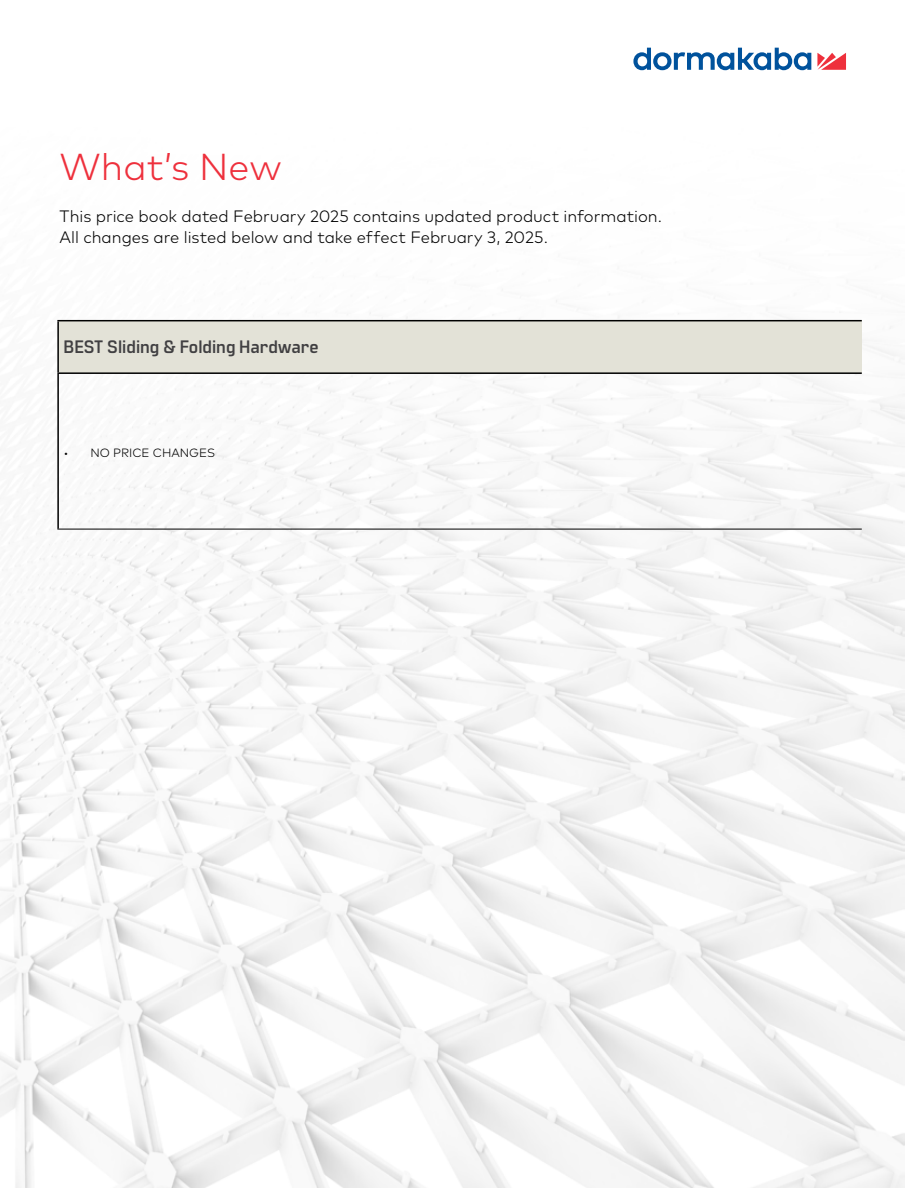
<style>
.page{position:relative;width:918px;height:1188px;background:#fff}
.page>*{position:absolute;margin:0;border:0;box-sizing:border-box;transform-origin:0 0}
.t1{font:300 37.5px "Mark Pro";color:#ee303c}
.t2{font:700 18px "Manifold CF";color:#414042}
.t3{font:300 16.5px/21px "Mark Pro";color:#000}
.t4{font:300 12px "Mark Pro";color:#000}
</style>
<div class="page">
<img style="left:0;top:289px;width:904px;height:899px">
<svg style="left:817px;top:53px;width:29px;height:17px"></svg>
<svg style="left:633px;top:48px;width:178px;height:22px"></svg>
<div style="left:58px;top:321px;width:804px;height:52px;background:#e3e2d7"></div>
<hr style="left:57px;top:374px;width:2px;height:155px;background:#000">
<hr style="left:57px;top:529px;width:805px;height:1px;background:#000">
<hr style="left:57px;top:372px;width:805px;height:2px;background:#000">
<hr style="left:57px;top:320px;width:805px;height:1px;background:#000">
<hr style="left:57px;top:321px;width:2px;height:51px;background:#000">
<h1 class="t1" style="left:60px;top:139px;width:224px">What’s New</h1>
<p class="t3" style="left:60px;top:205px;width:604px">This price book dated February 2025 contains updated product information.<br>All changes are listed below and take effect February 3, 2025.</p>
<p class="t2" style="left:64px;top:336px;width:257px">BEST Sliding &amp; Folding Hardware</p>
<p class="t4" style="left:64px;top:443px;width:153px">• NO PRICE CHANGES</p>
</div>
